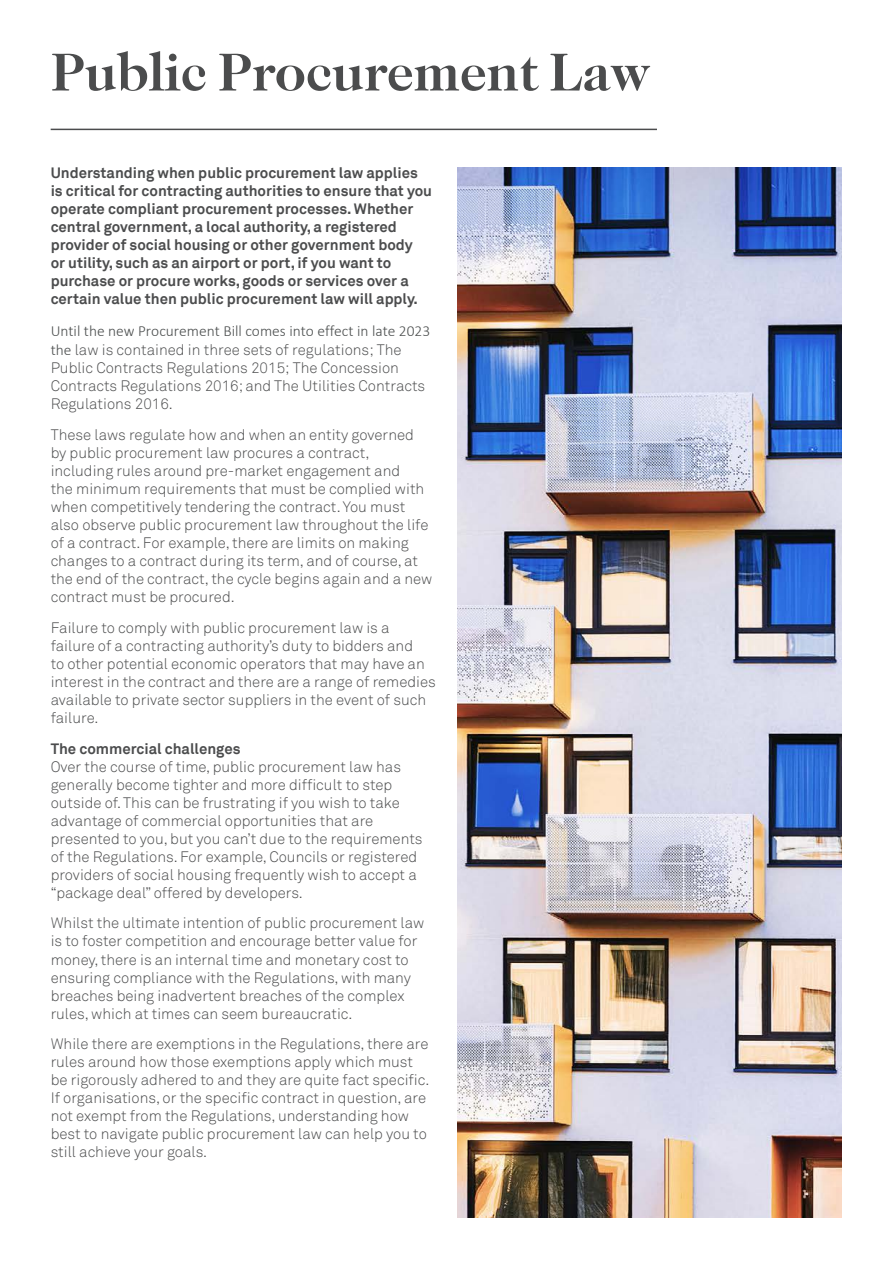
<style>
.page{position:relative;width:893px;height:1263px;background:#fff}
.page>*{position:absolute;margin:0;border:0;box-sizing:border-box;transform-origin:0 0}
.t1{font:700 54px "Caslon 224 Std";color:#4b4c4d}
.t2{font:300 15.45px "Calibri";color:#4c4f4f}
.t3{font:300 15px/18px "Akkurat";color:#4b4c4d}
.t4{font:700 15px/18px "Akkurat";color:#4b4c4d}
.s1{font-family:"Calibri";font-size:15.45px;color:#4c4f4f}
.s2{font-weight:700}
</style>
<div class="page">
<hr style="left:51px;top:129px;width:606px;height:1px;background:#4b4c4d">
<img style="left:457px;top:167px;width:385px;height:1051px">
<p class="t1" style="left:51px;top:40px;width:601px">Public Procurement Law</p>
<p class="t4" style="left:51px;top:164px;width:383px">Understanding when public procurement law applies is critical for contracting authorities to ensure that you operate compliant procurement processes. Whether central government, a local authority, a registered provider of social housing or other government body<br>or utility, such as an airport or port, if you want to purchase or procure works, goods or services over a certain value then public procurement law will apply.</p>
<p class="t2" style="left:51px;top:321px;width:381px">Until the new Procurement Bill comes into effect in late 2023</p>
<p class="t3" style="left:51px;top:341px;width:376px"><span class="s1">the</span> law is contained in three sets of regulations; The Public Contracts Regulations 2015; The Concession Contracts Regulations 2016; and The Utilities Contracts Regulations 2016.</p>
<p class="t3" style="left:51px;top:426px;width:383px">These laws regulate how and when an entity governed by public procurement law procures a contract, including rules around pre-market engagement and<br>the minimum requirements that must be complied with when competitively tendering the contract. You must also observe public procurement law throughout the life of a contract. For example, there are limits on making changes to a contract during its term, and of course, at the end of the contract, the cycle begins again and a new contract must be procured.</p>
<p class="t3" style="left:51px;top:619px;width:387px">Failure to comply with public procurement law is a failure of a contracting authority’s duty to bidders and<br>to other potential economic operators that may have an interest in the contract and there are a range of remedies available to private sector suppliers in the event of such failure.</p>
<p class="t3" style="left:51px;top:740px;width:373px"><span class="s2">The commercial challenges<br></span>Over the course of time, public procurement law has generally become tighter and more difficult to step outside of. This can be frustrating if you wish to take advantage of commercial opportunities that are presented to you, but you can’t due to the requirements of the Regulations. For example, Councils or registered providers of social housing frequently wish to accept a “package deal” offered by developers.</p>
<p class="t3" style="left:51px;top:914px;width:375px">Whilst the ultimate intention of public procurement law is to foster competition and encourage better value for money, there is an internal time and monetary cost to ensuring compliance with the Regulations, with many breaches being inadvertent breaches of the complex rules, which at times can seem bureaucratic.</p>
<p class="t3" style="left:51px;top:1035px;width:380px">While there are exemptions in the Regulations, there are rules around how those exemptions apply which must be rigorously adhered to and they are quite fact specific.<br>If organisations, or the specific contract in question, are not exempt from the Regulations, understanding how best to navigate public procurement law can help you to still achieve your goals.</p>
</div>
